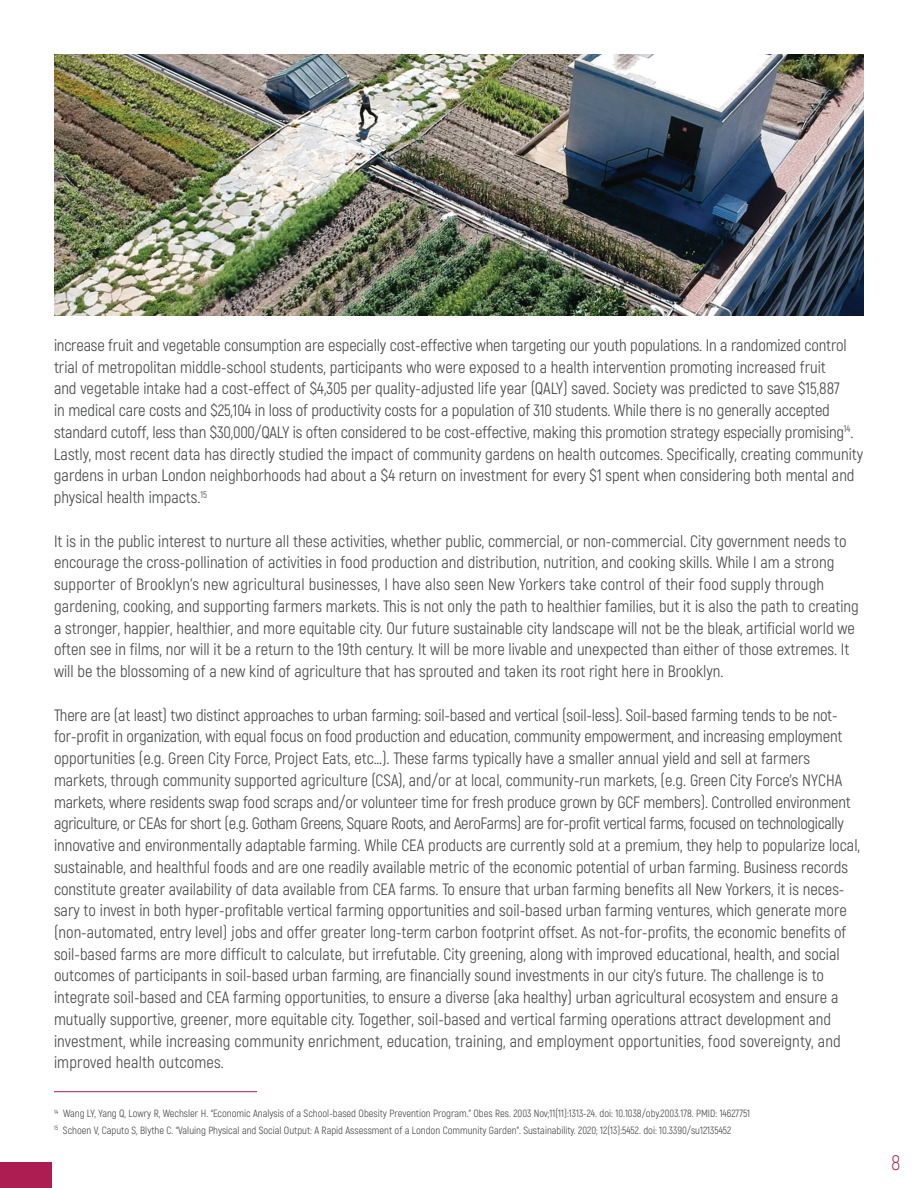
<style>
.page{position:relative;width:918px;height:1188px;background:#fff}
.page>*{position:absolute;margin:0;border:0;box-sizing:border-box;transform-origin:0 0}
.t1{font:300 21px "Akrobat";color:#ad1d51}
.t2{font:16.5px/21.8px "Akrobat";color:#4c4d4e}
.t3{font:10.5px/16.5px "Akrobat";color:#4c4d4e}
</style>
<div class="page">
<div style="left:0;top:1162px;width:52px;height:26px;background:#ad1d51"></div>
<hr style="left:54px;top:1091px;width:203px;height:1px;background:#ad1d51">
<img style="left:54px;top:54px;width:810px;height:262px">
<p class="t2" style="left:54px;top:334px;width:811px">increase fruit and vegetable consumption are especially cost-effective when targeting our youth populations. In a randomized control trial of metropolitan middle-school students, participants who were exposed to a health intervention promoting increased fruit<br>and vegetable intake had a cost-effect of $4,305 per quality-adjusted life year (QALY) saved. Society was predicted to save $15,887<br>in medical care costs and $25,104 in loss of productivity costs for a population of 310 students. While there is no generally accepted standard cutoff, less than $30,000/QALY is often considered to be cost-effective, making this promotion strategy especially promising<sup>14</sup>.<br>Lastly, most recent data has directly studied the impact of community gardens on health outcomes. Specifically, creating community gardens in urban London neighborhoods had about a $4 return on investment for every $1 spent when considering both mental and physical health impacts.<sup>15</sup></p>
<p class="t2" style="left:54px;top:530px;width:806px">It is in the public interest to nurture all these activities, whether public, commercial, or non-commercial. City government needs to encourage the cross-pollination of activities in food production and distribution, nutrition, and cooking skills. While I am a strong supporter of Brooklyn’s new agricultural businesses, I have also seen New Yorkers take control of their food supply through gardening, cooking, and supporting farmers markets. This is not only the path to healthier families, but it is also the path to creating a stronger, happier, healthier, and more equitable city. Our future sustainable city landscape will not be the bleak, artificial world we often see in films, nor will it be a return to the 19th century. It will be more livable and unexpected than either of those extremes. It will be the blossoming of a new kind of agriculture that has sprouted and taken its root right here in Brooklyn.</p>
<p class="t2" style="left:54px;top:704px;width:808px">There are (at least) two distinct approaches to urban farming: soil-based and vertical (soil-less). Soil-based farming tends to be not&shy;for-profit in organization, with equal focus on food production and education, community empowerment, and increasing employment opportunities (e.g. Green City Force, Project Eats, etc…). These farms typically have a smaller annual yield and sell at farmers markets, through community supported agriculture (CSA), and/or at local, community-run markets, (e.g. Green City Force’s NYCHA markets, where residents swap food scraps and/or volunteer time for fresh produce grown by GCF members). Controlled environment agriculture, or CEAs for short (e.g. Gotham Greens, Square Roots, and AeroFarms) are for-profit vertical farms, focused on technologically innovative and environmentally adaptable farming. While CEA products are currently sold at a premium, they help to popularize local, sustainable, and healthful foods and are one readily available metric of the economic potential of urban farming. Business records constitute greater availability of data available from CEA farms. To ensure that urban farming benefits all New Yorkers, it is neces&shy;sary to invest in both hyper-profitable vertical farming opportunities and soil-based urban farming ventures, which generate more (non-automated, entry level) jobs and offer greater long-term carbon footprint offset. As not-for-profits, the economic benefits of soil-based farms are more difficult to calculate, but irrefutable. City greening, along with improved educational, health, and social outcomes of participants in soil-based urban farming, are financially sound investments in our city’s future. The challenge is to integrate soil-based and CEA farming opportunities, to ensure a diverse (aka healthy) urban agricultural ecosystem and ensure a mutually supportive, greener, more equitable city. Together, soil-based and vertical farming operations attract development and investment, while increasing community enrichment, education, training, and employment opportunities, food sovereignty, and improved health outcomes.</p>
<p class="t3" style="left:54px;top:1105px;width:698px"><sup>14</sup> Wang LY, Yang Q, Lowry R, Wechsler H. “Economic Analysis of a School-based Obesity Prevention Program.” Obes Res. 2003 Nov;11(11):1313-24. doi: 10.1038/oby.2003.178. PMID: 14627751<br><sup>15</sup> Schoen V, Caputo S, Blythe C. “Valuing Physical and Social Output: A Rapid Assessment of a London Community Garden”. Sustainability. 2020; 12(13):5452. doi: 10.3390/su12135452</p>
<p class="t1" style="left:891px;top:1151px;width:11px">8</p>
</div>
